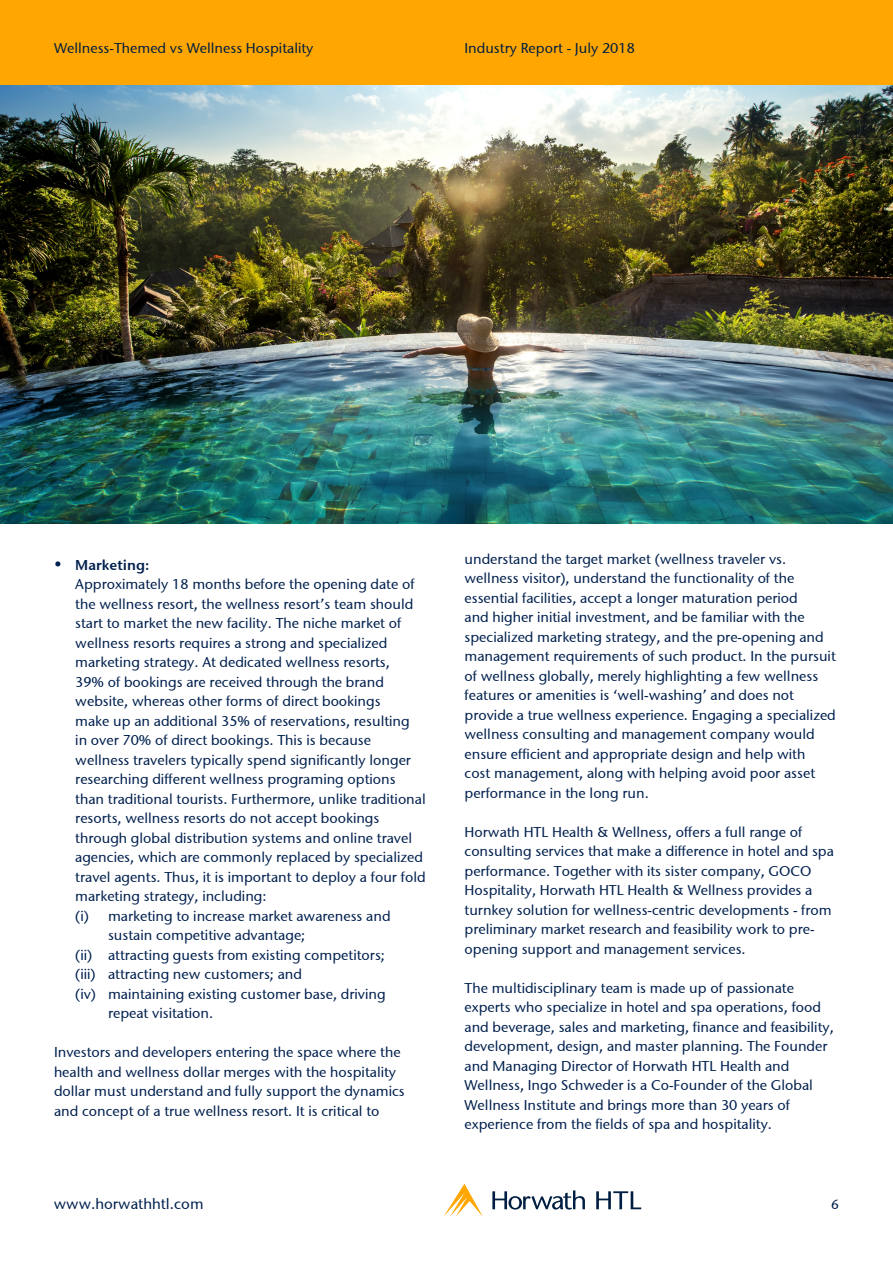
<style>
.page{position:relative;width:893px;height:1263px;background:#fff}
.page>*{position:absolute;margin:0;border:0;box-sizing:border-box;transform-origin:0 0}
.t1{font:15px "Stone Sans ITCTT Medium";color:#00204e}
.t2{font:14.25px/19.5px "Stone Sans ITCTT Medium";color:#00204e}
.t3{font:14.25px "Stone Sans ITCTT Medium";color:#001e41}
.t4{font:13.5px "Stone Sans ITCTT Medium";color:#00204e}
.s1{font-family:"Stone Sans Sem ITCTT Semi";font-size:17.25px}
.s2{font-family:"Stone Sans Sem ITCTT Semi"}
</style>
<div class="page">
<div style="left:0;top:0;width:893px;height:85px;background:#ffa700"></div>
<svg style="left:444px;top:1184px;width:39px;height:32px"></svg>
<svg style="left:492px;top:1190px;width:93px;height:19px"></svg>
<svg style="left:596px;top:1191px;width:45px;height:18px"></svg>
<img style="left:0;top:85px;width:893px;height:438px">
<p class="t3" style="left:54px;top:40px;width:261px">Wellness-Themed vs Wellness Hospitality</p>
<p class="t3" style="left:464px;top:40px;width:172px">Industry Report - July 2018</p>
<p class="t2" style="left:75px;top:555px;width:352px;text-indent:-21px"><span class="s1">•</span> <span class="s2">Marketing:<br></span>Approximately 18 months before the opening date of the wellness resort, the wellness resort’s team should start to market the new facility. The niche market of wellness resorts requires a strong and specialized marketing strategy. At dedicated wellness resorts,<br>39% of bookings are received through the brand website, whereas other forms of direct bookings<br>make up an additional 35% of reservations, resulting<br>in over 70% of direct bookings. This is because wellness travelers typically spend significantly longer researching different wellness programing options than traditional tourists. Furthermore, unlike traditional resorts, wellness resorts do not accept bookings through global distribution systems and online travel agencies, which are commonly replaced by specialized travel agents. Thus, it is important to deploy a four fold marketing strategy, including:</p>
<p class="t2" style="left:75px;top:906px;width:317px">(i) marketing to increase market awareness and</p>
<p class="t2" style="left:108px;top:925px;width:199px">sustain competitive advantage;</p>
<p class="t2" style="left:75px;top:945px;width:311px">(ii) attracting guests from existing competitors;</p>
<p class="t2" style="left:75px;top:964px;width:228px">(iii) attracting new customers; and</p>
<p class="t2" style="left:75px;top:984px;width:312px">(iv) maintaining existing customer base, driving</p>
<p class="t2" style="left:108px;top:1003px;width:107px">repeat visitation.</p>
<p class="t2" style="left:54px;top:1042px;width:352px">Investors and developers entering the space where the health and wellness dollar merges with the hospitality dollar must understand and fully support the dynamics and concept of a true wellness resort. It is critical to</p>
<p class="t2" style="left:464px;top:549px;width:373px">understand the target market (wellness traveler vs. wellness visitor), understand the functionality of the essential facilities, accept a longer maturation period<br>and higher initial investment, and be familiar with the specialized marketing strategy, and the pre-opening and management requirements of such product. In the pursuit of wellness globally, merely highlighting a few wellness features or amenities is ‘well-washing’ and does not provide a true wellness experience. Engaging a specialized wellness consulting and management company would ensure efficient and appropriate design and help with<br>cost management, along with helping avoid poor asset performance in the long run.</p>
<p class="t2" style="left:464px;top:822px;width:371px">Horwath HTL Health &amp; Wellness, offers a full range of consulting services that make a difference in hotel and spa performance. Together with its sister company, GOCO Hospitality, Horwath HTL Health &amp; Wellness provides a turnkey solution for wellness-centric developments - from preliminary market research and feasibility work to pre&shy;opening support and management services.</p>
<p class="t2" style="left:464px;top:978px;width:371px">The multidisciplinary team is made up of passionate experts who specialize in hotel and spa operations, food and beverage, sales and marketing, finance and feasibility, development, design, and master planning. The Founder and Managing Director of Horwath HTL Health and Wellness, Ingo Schweder is a Co-Founder of the Global Wellness Institute and brings more than 30 years of experience from the fields of spa and hospitality.</p>
<p class="t1" style="left:54px;top:1195px;width:151px">www.horwathhtl.com</p>
<p class="t4" style="left:831px;top:1196px;width:9px">6</p>
</div>
